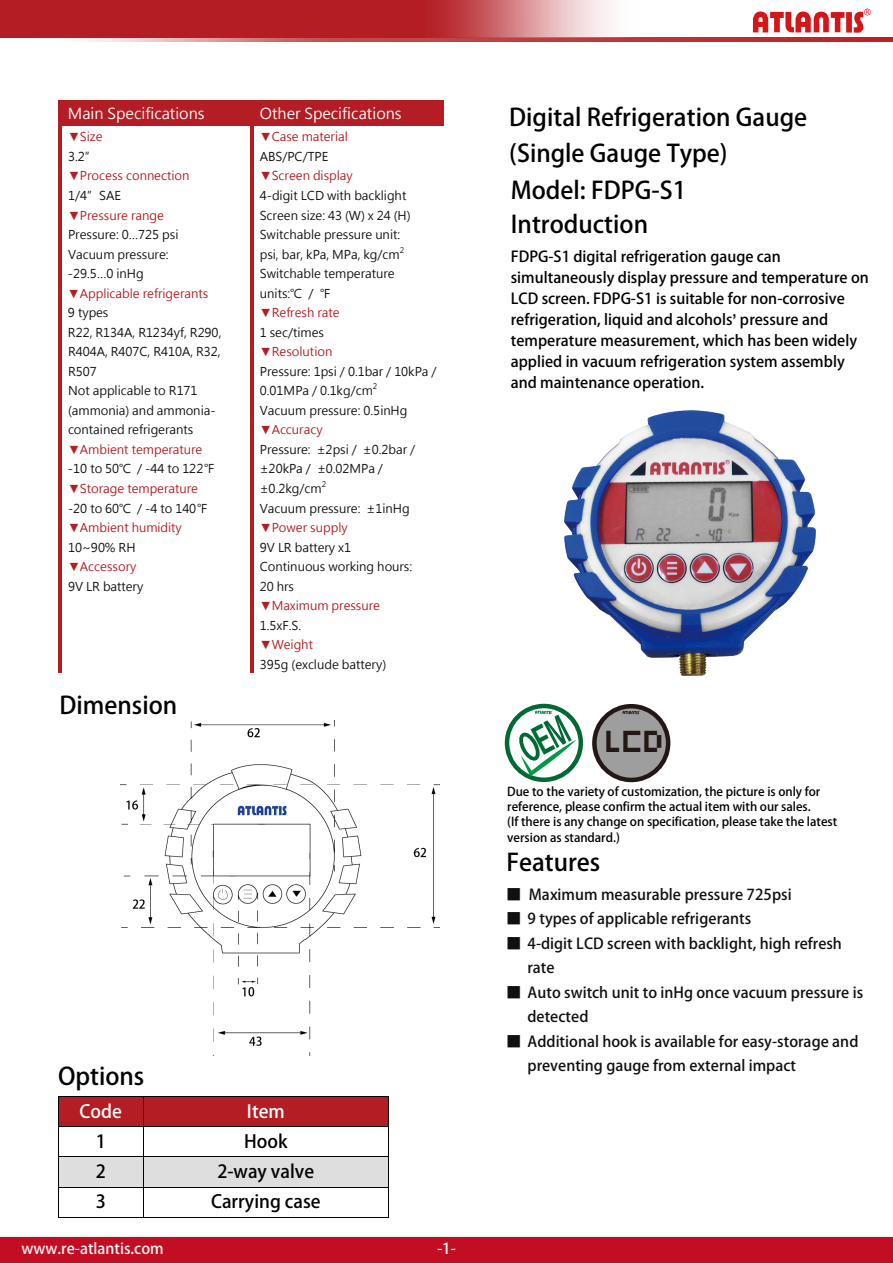
<style>
.page{position:relative;width:893px;height:1263px;background:#fff}
.page>*{position:absolute;margin:0;border:0;box-sizing:border-box;transform-origin:0 0}
.t1{font:33.9px "hooge 05 55 Cyr 2";color:#231815}
.t2{font:700 24px/36px "Adobe Fan Heiti Std";color:#040000}
.t3{font:700 18px "Adobe Fan Heiti Std";color:#040000}
.t4{font:700 18px "Adobe Fan Heiti Std";color:#fff}
.t5{font:700 15px/21px "Adobe Fan Heiti Std";color:#040000}
.t6{font:700 15px/24.3px "Adobe Fan Heiti Std";color:#101010}
.t7{font:15px "Microsoft Jheng Hei";color:#fff}
.t8{font:700 15px "Adobe Fan Heiti Std";color:#f7f7f7}
.t9{font:700 15px "Adobe Fan Heiti Std";color:#fff}
.t10{font:12.15px/19.5px "Microsoft Jheng Hei";color:#101010}
.t11{font:12.15px "Microsoft Jheng Hei";letter-spacing:-.005em;color:#b31d23}
.t12{font:700 12.15px/15px "Adobe Fan Heiti Std";color:#040000}
.t13{font:7.5px "Microsoft Jheng Hei";color:#101010}
.s1{font-family:"Arial"}
</style>
<div class="page">
<div style="left:594px;top:706px;width:74px;height:74px;background:#9e9e9f;border-radius:50%"></div>
<div style="left:592px;top:704px;width:78px;height:78px;border:4px solid #231815;border-radius:50%"></div>
<svg style="left:622px;top:711px;width:18px;height:3px"></svg>
<div style="left:505px;top:704px;width:78px;height:78px;border:4px solid #006934;border-radius:50%"></div>
<div style="left:0;top:1237px;width:893px;height:26px;background:#c30d23"></div>
<svg style="left:753px;top:9px;width:118px;height:24px"></svg>
<img style="left:120px;top:721px;width:319px;height:335px">
<img style="left:564px;top:411px;width:251px;height:264px">
<div style="left:61px;top:100px;width:189px;height:26px;background:#b31d23"></div>
<div style="left:253px;top:100px;width:190px;height:26px;background:#b31d23"></div>
<hr style="left:58px;top:100px;width:3px;height:26px;background:#b31d23">
<hr style="left:250px;top:100px;width:3px;height:26px;background:#b31d23">
<hr style="left:58px;top:126px;width:3px;height:547px;background:#b31d23">
<hr style="left:250px;top:126px;width:3px;height:547px;background:#b31d23">
<div style="left:59px;top:1097px;width:84px;height:29px;background:#b31d23"></div>
<div style="left:144px;top:1097px;width:244px;height:29px;background:#b31d23"></div>
<hr style="left:59px;top:1096px;width:84px;height:1px;background:#040000">
<hr style="left:144px;top:1096px;width:244px;height:1px;background:#040000">
<hr style="left:59px;top:1126px;width:84px;height:1px;background:#040000">
<hr style="left:144px;top:1126px;width:244px;height:1px;background:#040000">
<div style="left:59px;top:1157px;width:84px;height:30px;background:#dedede"></div>
<div style="left:144px;top:1157px;width:244px;height:30px;background:#dedede"></div>
<svg style="left:58px;top:1096px;width:1px;height:61px"></svg>
<hr style="left:59px;top:1156px;width:84px;height:1px;background:#040000">
<svg style="left:143px;top:1096px;width:1px;height:61px"></svg>
<hr style="left:144px;top:1156px;width:244px;height:1px;background:#040000">
<svg style="left:388px;top:1096px;width:1px;height:61px"></svg>
<hr style="left:58px;top:1157px;width:1px;height:30px;background:#040000">
<hr style="left:143px;top:1157px;width:1px;height:30px;background:#040000">
<hr style="left:388px;top:1157px;width:1px;height:30px;background:#040000">
<hr style="left:59px;top:1187px;width:84px;height:1px;background:#040000">
<hr style="left:144px;top:1187px;width:244px;height:1px;background:#040000">
<hr style="left:58px;top:1187px;width:1px;height:30px;background:#040000">
<hr style="left:59px;top:1217px;width:84px;height:1px;background:#040000">
<hr style="left:143px;top:1187px;width:1px;height:30px;background:#040000">
<hr style="left:144px;top:1217px;width:244px;height:1px;background:#040000">
<hr style="left:388px;top:1187px;width:1px;height:30px;background:#040000">
<svg style="left:86px;top:38px;width:807px;height:3px;background:#c85758"></svg>
<svg style="left:0;top:0;width:662px;height:38px;background:#c24b50"></svg>
<svg style="left:515px;top:710px;width:61px;height:66px"></svg>
<p class="t7" style="left:68px;top:104px;width:138px">Main Specifications</p>
<p class="t7" style="left:260px;top:104px;width:143px">Other Specifications</p>
<p class="t11" style="left:68px;top:129px;width:36px">▼Size</p>
<p class="t10" style="left:68px;top:147px;width:30px">3.2”</p>
<p class="t11" style="left:68px;top:168px;width:123px">▼Process connection</p>
<p class="t10" style="left:68px;top:186px;width:54px">1/4”SAE</p>
<p class="t11" style="left:68px;top:207px;width:97px">▼Pressure range</p>
<p class="t10" style="left:68px;top:225px;width:112px">Pressure: 0…725 psi<br>Vacuum pressure: -29.5…0 inHg</p>
<p class="t11" style="left:68px;top:286px;width:142px">▼Applicable refrigerants</p>
<p class="t10" style="left:68px;top:303px;width:155px">9 types<br>R22, R134A, R1234yf, R290,<br>R404A, R407C, R410A, R32,<br>R507<br>Not applicable to R171 (ammonia) and ammonia&shy;contained refrigerants</p>
<p class="t11" style="left:68px;top:442px;width:136px">▼Ambient temperature</p>
<p class="t10" style="left:68px;top:459px;width:149px">-10 to 50℃ / -44 to 122℉</p>
<p class="t11" style="left:68px;top:481px;width:132px">▼Storage temperature</p>
<p class="t10" style="left:68px;top:498px;width:142px">-20 to 60℃ / -4 to 140℉</p>
<p class="t11" style="left:68px;top:520px;width:115px">▼Ambient humidity</p>
<p class="t10" style="left:68px;top:537px;width:69px">10~90% RH</p>
<p class="t11" style="left:68px;top:559px;width:70px">▼Accessory</p>
<p class="t10" style="left:68px;top:576px;width:77px">9V LR battery</p>
<p class="t11" style="left:260px;top:129px;width:90px">▼Case material</p>
<p class="t10" style="left:260px;top:147px;width:70px">ABS/PC/TPE</p>
<p class="t11" style="left:260px;top:168px;width:95px">▼Screen display</p>
<p class="t10" style="left:260px;top:186px;width:152px">4-digit LCD with backlight<br>Screen size: 43 (W) x 24 (H)<br>Switchable pressure unit: psi, bar, kPa, MPa, kg/cm</p>
<p class="t13" style="left:400px;top:245px;width:6px">2</p>
<p class="t10" style="left:260px;top:264px;width:136px">Switchable temperature units:℃ / ℉</p>
<p class="t11" style="left:260px;top:305px;width:81px">▼Refresh rate</p>
<p class="t10" style="left:260px;top:323px;width:66px">1 sec/times</p>
<p class="t11" style="left:260px;top:344px;width:74px">▼Resolution</p>
<p class="t10" style="left:260px;top:361px;width:178px">Pressure: 1psi / 0.1bar / 10kPa /<br>0.01MPa / 0.1kg/cm</p>
<p class="t13" style="left:373px;top:382px;width:6px">2</p>
<p class="t10" style="left:260px;top:401px;width:149px">Vacuum pressure: 0.5inHg</p>
<p class="t11" style="left:260px;top:422px;width:64px">▼Accuracy</p>
<p class="t10" style="left:260px;top:440px;width:157px">Pressure: ±2psi / ±0.2bar / ±20kPa / ±0.02MPa / ±0.2kg/cm</p>
<p class="t13" style="left:322px;top:479px;width:6px">2</p>
<p class="t10" style="left:260px;top:498px;width:151px">Vacuum pressure: ±1inHg</p>
<p class="t11" style="left:260px;top:520px;width:89px">▼Power supply</p>
<p class="t10" style="left:260px;top:537px;width:154px">9V LR battery x1<br>Continuous working hours:<br>20 hrs</p>
<p class="t11" style="left:260px;top:598px;width:122px">▼Maximum pressure</p>
<p class="t10" style="left:260px;top:616px;width:43px">1.5xF.S.</p>
<p class="t11" style="left:260px;top:637px;width:55px">▼Weight</p>
<p class="t10" style="left:260px;top:655px;width:128px">395g (exclude battery)</p>
<h2 class="t2" style="left:60px;top:688px;width:119px">Dimension</h2>
<h2 class="t2" style="left:58px;top:1059px;width:88px">Options</h2>
<h3 class="t4" style="left:79px;top:1100px;width:44px">Code</h3>
<h3 class="t4" style="left:247px;top:1100px;width:39px">Item</h3>
<h3 class="t3" style="left:96px;top:1130px;width:12px">1</h3>
<h3 class="t3" style="left:244px;top:1130px;width:45px">Hook</h3>
<h3 class="t3" style="left:96px;top:1160px;width:12px">2</h3>
<h3 class="t3" style="left:217px;top:1160px;width:98px">2-way valve</h3>
<h3 class="t3" style="left:96px;top:1191px;width:12px">3</h3>
<h3 class="t3" style="left:211px;top:1191px;width:111px">Carrying case</h3>
<p class="t8" style="left:22px;top:1239px;width:144px">www.re-atlantis.com</p>
<p class="t9" style="left:437px;top:1239px;width:20px">-1-</p>
<h2 class="t2" style="left:509px;top:100px;width:299px">Digital Refrigeration Gauge (Single Gauge Type)</h2>
<h2 class="t2" style="left:511px;top:172px;width:177px">Model: FDPG-S1</h2>
<h2 class="t2" style="left:511px;top:207px;width:139px">Introduction</h2>
<p class="t5" style="left:511px;top:246px;width:360px">FDPG-S1 digital refrigeration gauge can simultaneously display pressure and temperature on LCD screen. FDPG-S1 is suitable for non-corrosive refrigeration, liquid and alcohols<span class="s1">’</span> pressure and temperature measurement, which has been widely applied in vacuum refrigeration system assembly and maintenance operation.</p>
<h1 class="t1" style="left:606px;top:718px;width:61px">LCD</h1>
<p class="t12" style="left:507px;top:785px;width:331px">Due to the variety of customization, the picture is only for reference, please confirm the actual item with our sales.<br>(If there is any change on specification, please take the latest version as standard.)</p>
<h2 class="t2" style="left:506px;top:845px;width:95px">Features</h2>
<p class="t6" style="left:506px;top:883px;width:287px">■ Maximum measurable pressure 725psi</p>
<p class="t6" style="left:506px;top:907px;width:246px">■ 9 types of applicable refrigerants</p>
<p class="t6" style="left:527px;top:932px;width:316px;text-indent:-21px">■ 4-digit LCD screen with backlight, high refresh rate</p>
<p class="t6" style="left:527px;top:980px;width:337px;text-indent:-21px">■ Auto switch unit to inHg once vacuum pressure is detected</p>
<p class="t6" style="left:527px;top:1029px;width:333px;text-indent:-21px">■ Additional hook is available for easy-storage and preventing gauge from external impact</p>
</div>
